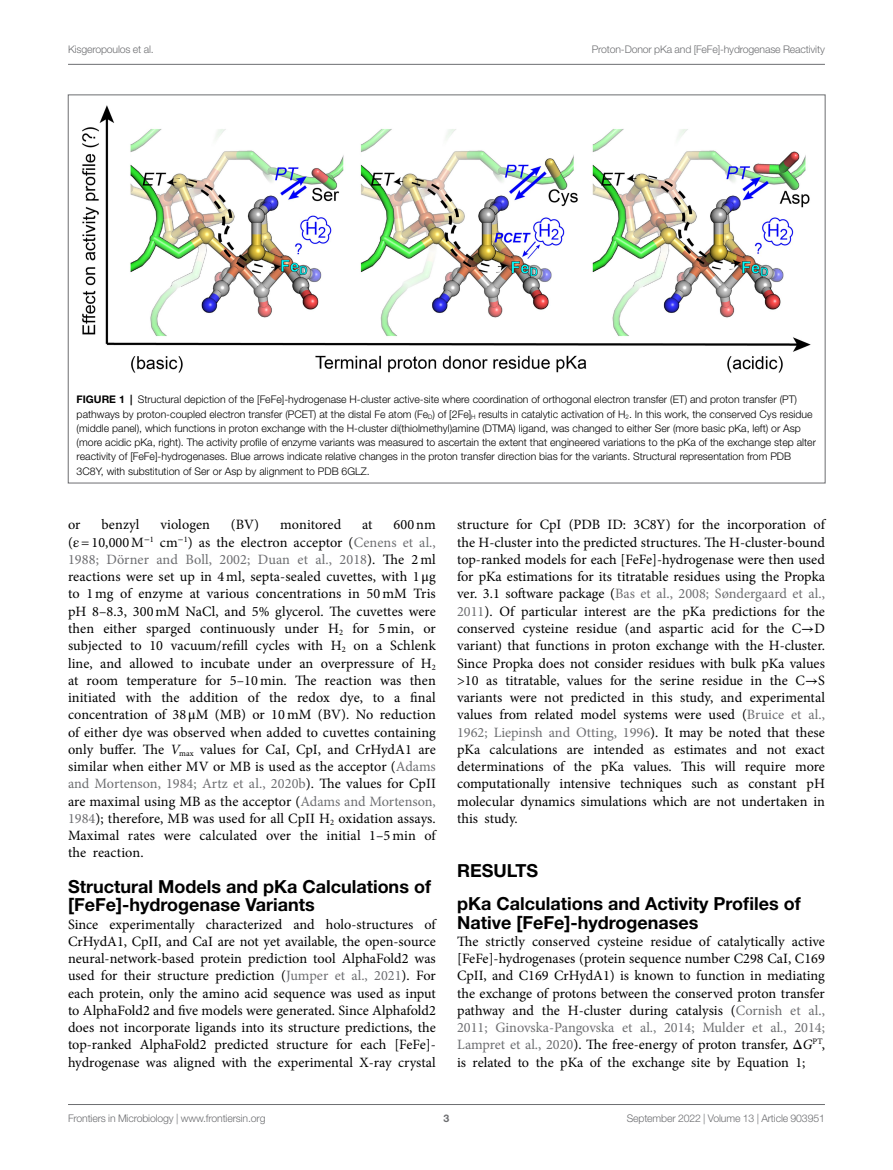
<style>
.page{position:relative;width:893px;height:1170px;background:#fff}
.page>*{position:absolute;margin:0;border:0;box-sizing:border-box;transform-origin:0 0}
.HEAD_2{font:700 18px/18.8px "Helvetica Neue LT Std";color:#000}
.HEAD_2_after_HEAD_1{font:700 18px/18.8px "Helvetica Neue LT Std";color:#000}
.HEAD_1{font:700 18px "Helvetica Neue LT Std";color:#000}
.TEXT_FLUSH{font:14.25px/17.2px "Minion Pro";color:#000;text-align:justify}
.TEXT{font:14.25px/17.2px "Minion Pro";letter-spacing:.005em;color:#000;text-align:justify}
.FIG_LEG{font:300 10.5px/14.2px "Helvetica Neue LT Std";color:#000}
.t1{font:300 10.5px "Helvetica Neue LT Std";letter-spacing:-.015em;color:#6d6e71}
.t2{font:700 10.5px "Helvetica Neue LT Std";color:#6d6e71}
.s1{font-weight:700}
.s2{font-family:"STIX General"}
.s3{color:#6d6e71}
.s4{font-style:italic}
</style>
<div class="page">
<hr style="left:68px;top:64px;width:757px;height:1px;background:#6d6e71">
<hr style="left:68px;top:1104px;width:757px;height:1px;background:#6d6e71">
<img style="left:82px;top:105px;width:729px;height:268px">
<p class="t1" style="left:68px;top:42px;width:87px">Kisgeropoulos et al.</p>
<p class="t1" style="left:592px;top:42px;width:235px">Proton-Donor pKa and [FeFe]-hydrogenase Reactivity</p>
<p class="FIG_LEG" style="left:77px;top:392px;width:741px"><span class="s1">FIGURE 1 |</span> Structural depiction of the [FeFe]-hydrogenase H-cluster active-site where coordination of orthogonal electron transfer (ET) and proton transfer (PT) pathways by proton-coupled electron transfer (PCET) at the distal Fe atom (Fe<sub>D</sub>) of [2Fe]<sub>H</sub> results in catalytic activation of H<sub>2</sub>. In this work, the conserved Cys residue (middle panel), which functions in proton exchange with the H-cluster di(thiolmethyl)amine (DTMA) ligand, was changed to either Ser (more basic pKa, left) or Asp (more acidic pKa, right). The activity profile of enzyme variants was measured to ascertain the extent that engineered variations to the pKa of the exchange step alter reactivity of [FeFe]-hydrogenases. Blue arrows indicate relative changes in the proton transfer direction bias for the variants. Structural representation from PDB 3C8Y, with substitution of Ser or Asp by alignment to PDB 6GLZ.</p>
<p class="TEXT" style="left:68px;top:516px;width:14px">or</p>
<p class="TEXT" style="left:102px;top:516px;width:39px">benzyl</p>
<p class="TEXT" style="left:160px;top:516px;width:51px">viologen</p>
<p class="TEXT" style="left:231px;top:516px;width:30px">(BV)</p>
<p class="TEXT" style="left:280px;top:516px;width:62px">monitored</p>
<p class="TEXT" style="left:362px;top:516px;width:12px">at</p>
<p class="TEXT" style="left:68px;top:516px;width:369px;text-indent:326px">600 nm (<span class="s2">ε</span>=10,000M<sup>−</sup><sup>1</sup> cm<sup>−</sup><sup>1</sup>) as the electron acceptor (<span class="s3">Cenens et al., 1988; Dörner and Boll, 2002; Duan et al., 2018</span>). The 2 ml reactions were set up in 4ml, septa-sealed cuvettes, with 1 <span class="s2">μ</span>g to 1 mg of enzyme at various concentrations in 50 mM Tris pH 8–8.3, 300 mM NaCl, and 5% glycerol. The cuvettes were then either sparged continuously under H<sub>2</sub> for 5 min, or subjected to 10 vacuum/refill cycles with H<sub>2</sub> on a Schlenk line, and allowed to incubate under an overpressure of H<sub>2 </sub>at room temperature for 5–10 min. The reaction was then initiated with the addition of the redox dye, to a final concentration of 38 <span class="s2">μ</span>M (MB) or 10 mM (BV). No reduction of either dye was observed when added to cuvettes containing only buffer. The <span class="s4">V</span><sub>max</sub> values for CaI, CpI, and CrHydA1 are similar when either MV or MB is used as the acceptor (<span class="s3">Adams and Mortenson, 1984; Artz et al., 2020b</span>). The values for CpII are maximal using MB as the acceptor (<span class="s3">Adams and Mortenson, 1984</span>); therefore, MB was used for all CpII H<sub>2</sub> oxidation assays.<br>Maximal rates were calculated over the initial 1–5min of the reaction.</p>
<p class="HEAD_2" style="left:68px;top:876px;width:364px">Structural Models and pKa Calculations of [FeFe]-hydrogenase Variants</p>
<p class="TEXT_FLUSH" style="left:68px;top:915px;width:369px">Since experimentally characterized and holo-structures of CrHydA1, CpII, and CaI are not yet available, the open-source neural-network-based protein prediction tool AlphaFold2 was used for their structure prediction (<span class="s3">Jumper et al., 2021</span>). For each protein, only the amino acid sequence was used as input to AlphaFold2 and five models were generated. Since Alphafold2 does not incorporate ligands into its structure predictions, the top-ranked AlphaFold2 predicted structure for each [FeFe]- hydrogenase was aligned with the experimental X-ray crystal</p>
<p class="TEXT_FLUSH" style="left:457px;top:516px;width:369px">structure for CpI (PDB ID: 3C8Y) for the incorporation of the H-cluster into the predicted structures. The H-cluster-bound top-ranked models for each [FeFe]-hydrogenase were then used for pKa estimations for its titratable residues using the Propka ver. 3.1 software package (<span class="s3">Bas et al., 2008; Søndergaard et al., 2011</span>). Of particular interest are the pKa predictions for the conserved cysteine residue (and aspartic acid for the C<span class="s2">→</span>D variant) that functions in proton exchange with the H-cluster.<br>Since Propka does not consider residues with bulk pKa values &gt;10 as titratable, values for the serine residue in the C<span class="s2">→</span>S variants were not predicted in this study, and experimental values from related model systems were used (<span class="s3">Bruice et al., 1962; Liepinsh and Otting, 1996</span>). It may be noted that these pKa calculations are intended as estimates and not exact determinations of the pKa values. This will require more computationally intensive techniques such as constant pH molecular dynamics simulations which are not undertaken in this study.</p>
<p class="HEAD_1" style="left:457px;top:859px;width:83px">RESULTS</p>
<p class="HEAD_2_after_HEAD_1" style="left:457px;top:893px;width:345px">pKa Calculations and Activity Profiles of<br>Native [FeFe]-hydrogenases</p>
<p class="TEXT_FLUSH" style="left:457px;top:932px;width:369px">The strictly conserved cysteine residue of catalytically active [FeFe]-hydrogenases (protein sequence number C298 CaI, C169<br>CpII, and C169 CrHydA1) is known to function in mediating the exchange of protons between the conserved proton transfer pathway and the H-cluster during catalysis (<span class="s3">Cornish et al., 2011; Ginovska-Pangovska et al., 2014; Mulder et al., 2014; Lampret et al., 2020</span>). The free-energy of proton transfer, <span class="s2">Δ</span><span class="s4">G</span><sup>PT</sup>, is related to the pKa of the exchange site by Equation 1;</p>
<p class="t1" style="left:68px;top:1111px;width:199px">Frontiers in Microbiology | www.frontiersin.org</p>
<p class="t2" style="left:444px;top:1111px;width:7px">3</p>
<p class="t1" style="left:627px;top:1111px;width:200px">September 2022 | Volume 13 | Article 903951</p>
</div>
